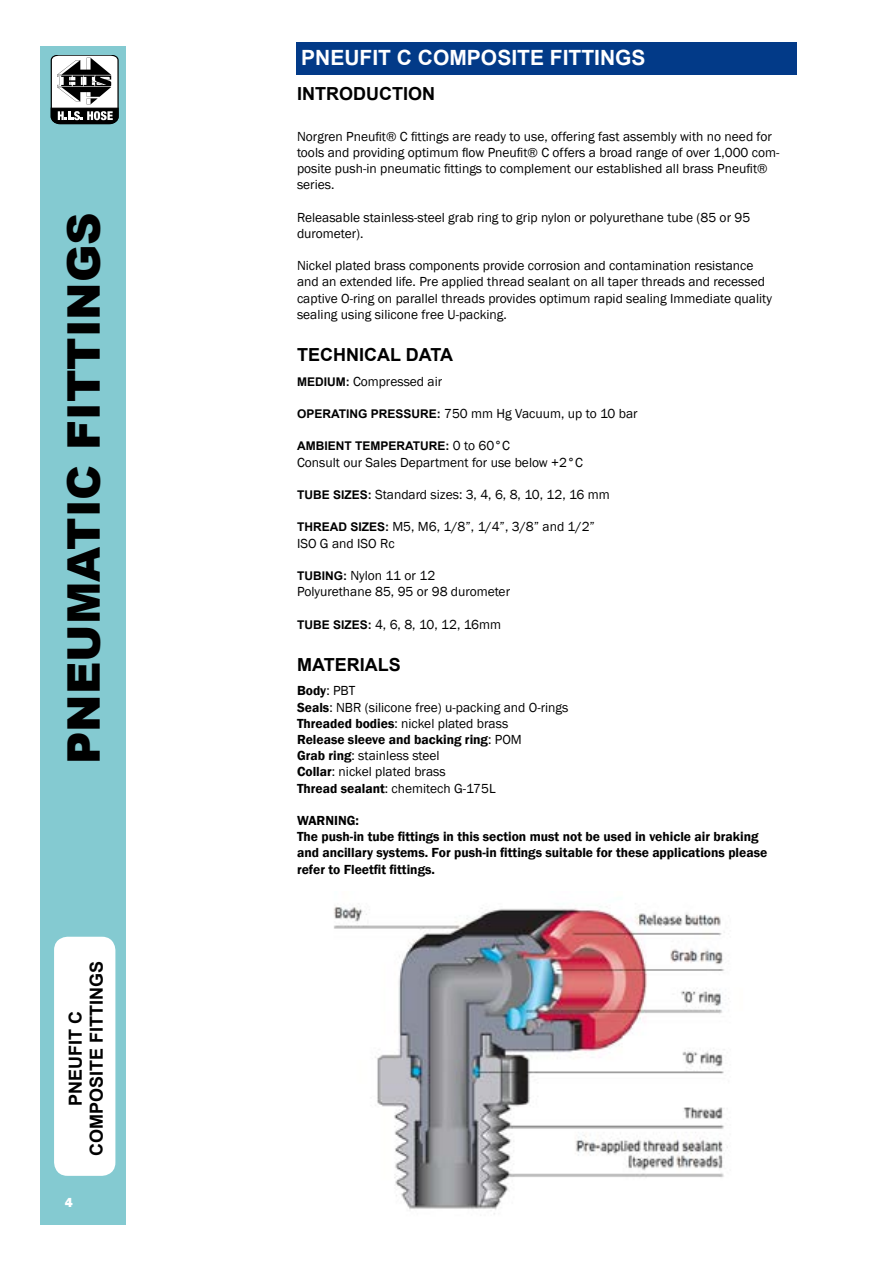
<style>
.page{position:relative;width:893px;height:1263px;background:#fff}
.page>*{position:absolute;margin:0;border:0;box-sizing:border-box;transform-origin:0 0}
.t1{font:900 45px "Arial";color:#000}
.t2{font:700 21px "Arial";color:#fff}
.t3{font:700 18px/21px "Arial";color:#000;text-align:center}
.t4{font:13.5px/16.2px "Franklin Gothic";color:#000}
.t5{font:600 13.5px/16.2px "Franklin Gothic";color:#000}
.t6{font:800 13.5px "Franklin Gothic";color:#fff}
.t7{font:700 12px "Arial";color:#000}
.s1{font-family:"Arial";font-weight:700;font-size:12px}
.s2{font-family:"Franklin Gothic";font-weight:400;font-size:13.5px}
.s3{font-weight:600}
</style>
<div class="page">
<div style="left:40px;top:46px;width:85px;height:1179px;background:#84cad1"></div>
<div style="left:54px;top:937px;width:61px;height:239px;background:#fff;border-radius:14px"></div>
<svg style="left:51px;top:55px;width:68px;height:69px;background:#8b8c8c"></svg>
<div style="left:296px;top:42px;width:500px;height:33px;background:#023a88"></div>
<img style="left:334px;top:903px;width:395px;height:311px">
<h1 class="t1" style="left:51px;top:764px;width:553px;rotate:-90deg">PNEUMATIC FITTINGS</h1>
<h3 class="t3" style="left:65px;top:1156px;width:197px;rotate:-90deg">PNEUFIT C<br>COMPOSITE FITTINGS</h3>
<p class="t6" style="left:65px;top:1193px;width:9px">4</p>
<h2 class="t2" style="left:301px;top:44px;width:346px">PNEUFIT C COMPOSITE FITTINGS</h2>
<h3 class="t3" style="left:297px;top:83px;width:139px">INTRODUCTION</h3>
<p class="t4" style="left:297px;top:128px;width:484px">Norgren Pneufit® C fittings are ready to use, offering fast assembly with no need for tools and providing optimum flow Pneufit® C offers a broad range of over 1,000 com&shy;posite push-in pneumatic fittings to complement our established all brass Pneufit® series.</p>
<p class="t4" style="left:297px;top:209px;width:455px">Releasable stainless-steel grab ring to grip nylon or polyurethane tube (85 or 95 durometer).</p>
<p class="t4" style="left:297px;top:258px;width:476px">Nickel plated brass components provide corrosion and contamination resistance and an extended life. Pre applied thread sealant on all taper threads and recessed captive O-ring on parallel threads provides optimum rapid sealing Immediate quality sealing using silicone free U-packing.</p>
<h3 class="t3" style="left:297px;top:345px;width:157px">TECHNICAL DATA</h3>
<p class="t4" style="left:297px;top:373px;width:147px"><span class="s1">MEDIUM:</span> Compressed air</p>
<p class="t4" style="left:297px;top:406px;width:342px"><span class="s1">OPERATING PRESSURE:</span> 750 mm Hg Vacuum, up to 10 bar</p>
<p class="t7" style="left:297px;top:438px;width:214px">AMBIENT TEMPERATURE: <span class="s2">0 to 60°C</span></p>
<p class="t4" style="left:297px;top:454px;width:287px">Consult our Sales Department for use below +2°C</p>
<p class="t4" style="left:297px;top:487px;width:314px"><span class="s1">TUBE SIZES:</span> Standard sizes: 3, 4, 6, 8, 10, 12, 16 mm</p>
<p class="t4" style="left:297px;top:519px;width:299px"><span class="s1">THREAD SIZES:</span> M5, M6, 1/8”, 1/4”, 3/8” and 1/2”<br>ISO G and ISO Rc</p>
<p class="t4" style="left:297px;top:568px;width:215px"><span class="s1">TUBING:</span> Nylon 11 or 12<br>Polyurethane 85, 95 or 98 durometer</p>
<p class="t4" style="left:297px;top:616px;width:206px"><span class="s1">TUBE SIZES:</span> 4, 6, 8, 10, 12, 16mm</p>
<h3 class="t3" style="left:297px;top:654px;width:105px">MATERIALS</h3>
<p class="t4" style="left:297px;top:683px;width:273px"><span class="s3">Body</span>: PBT<br><span class="s3">Seals</span>: NBR (silicone free) u-packing and O-rings<br><span class="s3">Threaded bodies</span>: nickel plated brass<br><span class="s3">Release sleeve and backing ring</span>: POM<br><span class="s3">Grab ring</span>: stainless steel<br><span class="s3">Collar</span>: nickel plated brass<br><span class="s3">Thread sealant</span>: chemitech G-175L</p>
<p class="t5" style="left:297px;top:812px;width:472px">WARNING:<br>The push-in tube fittings in this section must not be used in vehicle air braking and ancillary systems. For push-in fittings suitable for these applications please refer to Fleetfit fittings.</p>
</div>
